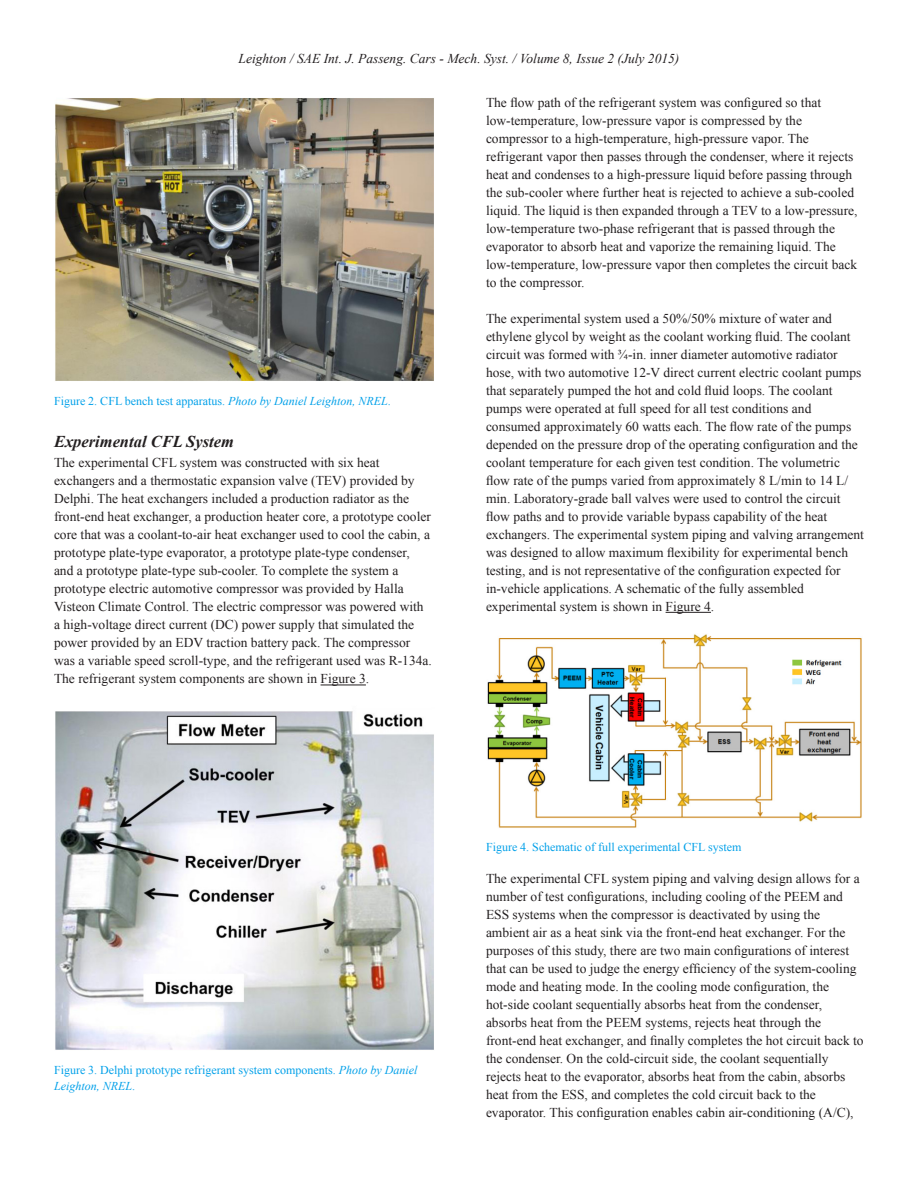
<style>
.page{position:relative;width:918px;height:1188px;background:#fff}
.page>*{position:absolute;margin:0;border:0;box-sizing:border-box;transform-origin:0 0}
.t1{font:italic 700 16.5px "Times New Roman";color:#231f20}
.t2{font:13.5px/18px "Times New Roman";color:#231f20}
.t3{font:italic 13.5px "Times New Roman";color:#231f20}
.t4{font:12px/16.5px "Times New Roman";color:#01a0e9}
.s1{font-style:italic}
</style>
<div class="page">
<hr style="left:321px;top:685px;width:45px;height:1px;background:#231f20">
<img style="left:55px;top:98px;width:379px;height:283px">
<img style="left:55px;top:711px;width:379px;height:339px">
<hr style="left:666px;top:612px;width:45px;height:1px;background:#231f20">
<img style="left:487px;top:634px;width:375px;height:194px">
<p class="t3" style="left:239px;top:50px;width:442px">Leighton / SAE Int. J. Passeng. Cars - Mech. Syst. / Volume 8, Issue 2 (July 2015)</p>
<p class="t4" style="left:54px;top:392px;width:338px">Figure 2. CFL bench test apparatus. <span class="s1">Photo by Daniel Leighton, NREL</span>.</p>
<h2 class="t1" style="left:54px;top:430px;width:181px">Experimental CFL System</h2>
<p class="t2" style="left:54px;top:454px;width:379px">The experimental CFL system was constructed with six heat exchangers and a thermostatic expansion valve (TEV) provided by Delphi. The heat exchangers included a production radiator as the front-end heat exchanger, a production heater core, a prototype cooler core that was a coolant-to-air heat exchanger used to cool the cabin, a prototype plate-type evaporator, a prototype plate-type condenser, and a prototype plate-type sub-cooler. To complete the system a prototype electric automotive compressor was provided by Halla Visteon Climate Control. The electric compressor was powered with a high-voltage direct current (DC) power supply that simulated the power provided by an EDV traction battery pack. The compressor was a variable speed scroll-type, and the refrigerant used was R-134a.<br>The refrigerant system components are shown in Figure 3.</p>
<p class="t2" style="left:486px;top:93px;width:373px">The flow path of the refrigerant system was configured so that low-temperature, low-pressure vapor is compressed by the compressor to a high-temperature, high-pressure vapor. The refrigerant vapor then passes through the condenser, where it rejects heat and condenses to a high-pressure liquid before passing through the sub-cooler where further heat is rejected to achieve a sub-cooled liquid. The liquid is then expanded through a TEV to a low-pressure, low-temperature two-phase refrigerant that is passed through the evaporator to absorb heat and vaporize the remaining liquid. The low-temperature, low-pressure vapor then completes the circuit back to the compressor.</p>
<p class="t2" style="left:486px;top:309px;width:380px">The experimental system used a 50%/50% mixture of water and ethylene glycol by weight as the coolant working fluid. The coolant circuit was formed with ¾-in. inner diameter automotive radiator hose, with two automotive 12-V direct current electric coolant pumps that separately pumped the hot and cold fluid loops. The coolant pumps were operated at full speed for all test conditions and consumed approximately 60 watts each. The flow rate of the pumps depended on the pressure drop of the operating configuration and the coolant temperature for each given test condition. The volumetric flow rate of the pumps varied from approximately 8 L/min to 14 L/ min. Laboratory-grade ball valves were used to control the circuit flow paths and to provide variable bypass capability of the heat exchangers. The experimental system piping and valving arrangement was designed to allow maximum flexibility for experimental bench testing, and is not representative of the configuration expected for in-vehicle applications. A schematic of the fully assembled experimental system is shown in Figure 4.</p>
<p class="t4" style="left:54px;top:1061px;width:365px">Figure 3. Delphi prototype refrigerant system components. <span class="s1">Photo by Daniel<br>Leighton, NREL</span>.</p>
<p class="t4" style="left:486px;top:839px;width:257px">Figure 4. Schematic of full experimental CFL system</p>
<p class="t2" style="left:486px;top:869px;width:379px">The experimental CFL system piping and valving design allows for a number of test configurations, including cooling of the PEEM and ESS systems when the compressor is deactivated by using the ambient air as a heat sink via the front-end heat exchanger. For the purposes of this study, there are two main configurations of interest that can be used to judge the energy efficiency of the system-cooling mode and heating mode. In the cooling mode configuration, the hot-side coolant sequentially absorbs heat from the condenser, absorbs heat from the PEEM systems, rejects heat through the front-end heat exchanger, and finally completes the hot circuit back to the condenser. On the cold-circuit side, the coolant sequentially rejects heat to the evaporator, absorbs heat from the cabin, absorbs heat from the ESS, and completes the cold circuit back to the evaporator. This configuration enables cabin air-conditioning (A/C),</p>
</div>
